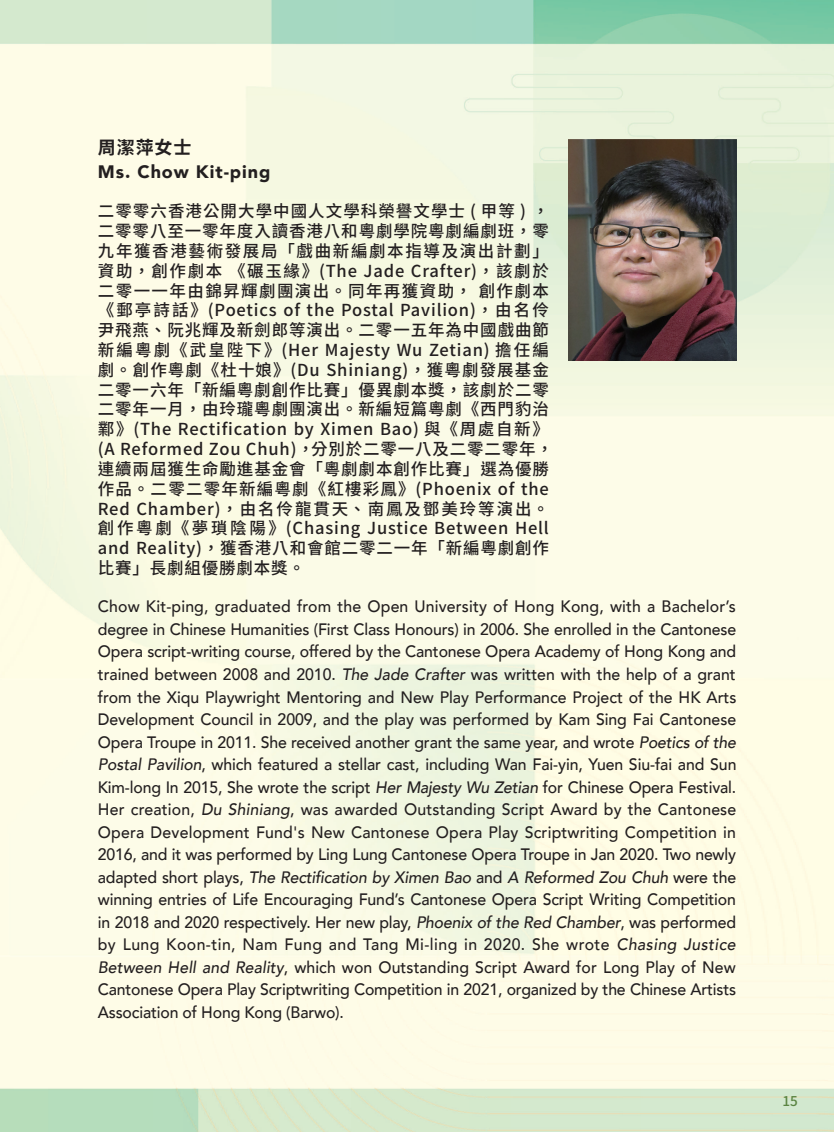
<style>
.page{position:relative;width:834px;height:1132px;background:#fff}
.page>*{position:absolute;margin:0;border:0;box-sizing:border-box;transform-origin:0 0}
.t1{font:900 18px "Avenir";letter-spacing:.05em;color:#231f20}
.t2{font:700 18px "Noto Sans CJ Ktc";letter-spacing:.05em;color:#231f20}
.t3{font:500 16.5px/22.5px "Avenir";letter-spacing:-.01em;color:#231f20;text-align:justify;scale:.96 1}
.t4{font:500 16.5px/19.8px "Noto Sans CJ Ktc";letter-spacing:.055em;color:#231f20}
.t5{font:500 13.5px "Noto Sans CJ Ktc";color:#5a8442}
.s1{font-style:italic}
</style>
<div class="page">
<img style="left:0;top:0;width:833px;height:1131px">
<img style="left:568px;top:140px;width:168px;height:221px">
<p class="t2" style="left:98px;top:137px;width:95px">周潔萍女士</p>
<p class="t1" style="left:98px;top:156px;width:174px">Ms. Chow Kit-ping</p>
<p class="t4" style="left:98px;top:202px;width:456px">二零零六香港公開大學中國人文學科榮譽文學士 ( 甲等 ) ，二零零八至一零年度入讀香港八和粵劇學院粵劇編劇班，零九年獲香港藝術發展局「戲曲新編劇本指導及演出計劃」資助，創作劇本 《碾玉緣》(The Jade Crafter)，該劇於二零一一年由錦昇輝劇團演出。同年再獲資助， 創作劇本《郵亭詩話》(Poetics of the Postal Pavilion)，由名伶尹飛燕、阮兆輝及新劍郎等演出。二零一五年為中國戲曲節新編粵劇《武皇陛下》(Her Majesty Wu Zetian) 擔任編劇。創作粵劇《杜十娘》(Du Shiniang)，獲粵劇發展基金二零一六年「新編粵劇創作比賽」優異劇本獎，該劇於二零二零年一月，由玲瓏粵劇團演出。新編短篇粵劇《西門豹治鄴》(The Rectification by Ximen Bao) 與《周處自新》(A Reformed Zou Chuh)，分別於二零一八及二零二零年，連續兩屆獲生命勵進基金會「粵劇劇本創作比賽」選為優勝作品。二零二零年新編粵劇《紅樓彩鳳》(Phoenix of the Red Chamber)，由名伶龍貫天、南鳳及鄧美玲等演出。創作粵劇《夢瑣陰陽》(Chasing Justice Between Hell and Reality)，獲香港八和會館二零二一年「新編粵劇創作比賽」長劇組優勝劇本獎。</p>
<p class="t3" style="left:98px;top:594px;width:666px">Chow Kit-ping, graduated from the Open University of Hong Kong, with a Bachelor’s degree in Chinese Humanities (First Class Honours) in 2006. She enrolled in the Cantonese Opera script-writing course, offered by the Cantonese Opera Academy of Hong Kong and trained between 2008 and 2010. <span class="s1">The Jade Crafter</span> was written with the help of a grant from the Xiqu Playwright Mentoring and New Play Performance Project of the HK Arts Development Council in 2009, and the play was performed by Kam Sing Fai Cantonese Opera Troupe in 2011. She received another grant the same year, and wrote <span class="s1">Poetics of the Postal Pavilion</span>, which featured a stellar cast, including Wan Fai-yin, Yuen Siu-fai and Sun Kim-long In 2015, She wrote the script <span class="s1">Her Majesty Wu Zetian</span> for Chinese Opera Festival.<br>Her creation, <span class="s1">Du Shiniang</span>, was awarded Outstanding Script Award by the Cantonese Opera Development Fund's New Cantonese Opera Play Scriptwriting Competition in 2016, and it was performed by Ling Lung Cantonese Opera Troupe in Jan 2020. Two newly adapted short plays, <span class="s1">The Rectification by Ximen Bao</span> and <span class="s1">A Reformed Zou Chuh</span> were the winning entries of Life Encouraging Fund’s Cantonese Opera Script Writing Competition in 2018 and 2020 respectively. Her new play, <span class="s1">Phoenix of the Red Chamber</span>, was performed by Lung Koon-tin, Nam Fung and Tang Mi-ling in 2020. She wrote <span class="s1">Chasing Justice Between Hell and Reality</span>, which won Outstanding Script Award for Long Play of New Cantonese Opera Play Scriptwriting Competition in 2021, organized by the Chinese Artists Association of Hong Kong (Barwo).</p>
<p class="t5" style="left:782px;top:1092px;width:17px">15</p>
</div>
